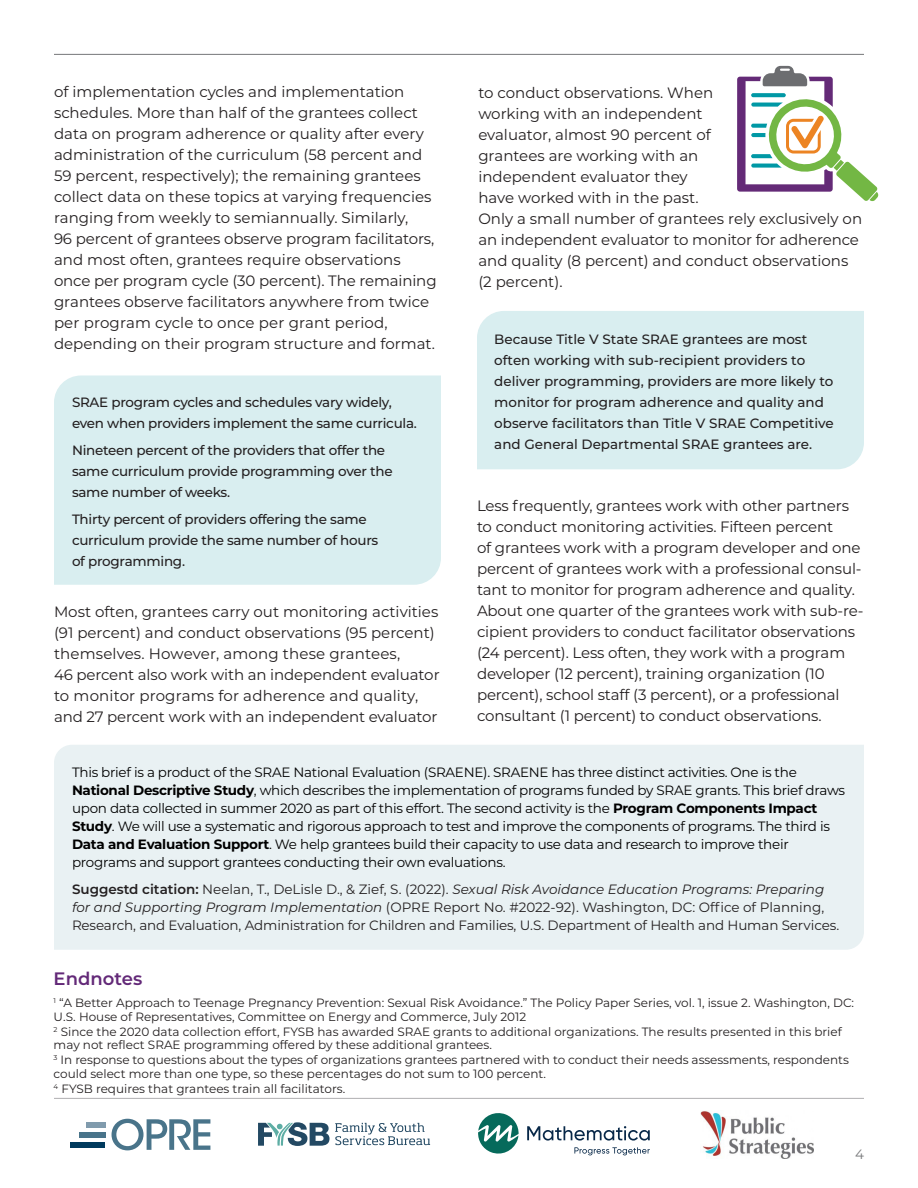
<style>
.page{position:relative;width:918px;height:1188px;background:#fff}
.page>*{position:absolute;margin:0;border:0;box-sizing:border-box;transform-origin:0 0}
.t1{font:600 18px "Montserrat";color:#632978}
.t2{font:15px/21px "Montserrat";letter-spacing:-.01em;color:#231f20}
.t3{font:13.5px/18px "Montserrat";letter-spacing:-.02em;color:#000}
.t4{font:500 13.5px/21px "Montserrat";letter-spacing:-.015em;color:#231f20}
.t5{font:13.5px/18px "Montserrat";letter-spacing:-.01em;color:#231f20}
.t6{font:13.5px "Montserrat";color:#767779}
.t7{font:12px/13.5px "Montserrat";color:#231f20}
.s1{font-weight:700}
.s2{font-weight:600}
.s3{font-style:italic}
</style>
<div class="page">
<hr style="left:54px;top:54px;width:810px;height:1px;background:#767779">
<div style="left:54px;top:745px;width:810px;height:205px;background:#e9f1f3"></div>
<hr style="left:54px;top:1098px;width:810px;height:1px;background:#b0afb1">
<div style="left:477px;top:311px;width:387px;height:158px;background:#d9eef0"></div>
<div style="left:54px;top:376px;width:387px;height:209px;background:#d9eef0"></div>
<svg style="left:737px;top:66px;width:142px;height:136px"></svg>
<svg style="left:112px;top:1119px;width:98px;height:31px"></svg>
<div style="left:86px;top:1122px;width:19px;height:6px;background:#809bad"></div>
<div style="left:79px;top:1132px;width:26px;height:6px;background:#49748a"></div>
<div style="left:70px;top:1142px;width:35px;height:6px;background:#003a5d"></div>
<svg style="left:258px;top:1122px;width:172px;height:24px"></svg>
<svg style="left:478px;top:1113px;width:41px;height:41px"></svg>
<svg style="left:527px;top:1126px;width:123px;height:15px"></svg>
<svg style="left:574px;top:1147px;width:76px;height:8px"></svg>
<img style="left:701px;top:1111px;width:112px;height:48px">
<p class="t2" style="left:54px;top:80px;width:384px">of implementation cycles and implementation schedules. More than half of the grantees collect data on program adherence or quality after every administration of the curriculum (58 percent and 59 percent, respectively); the remaining grantees collect data on these topics at varying frequencies ranging from weekly to semiannually. Similarly,<br>96 percent of grantees observe program facilitators, and most often, grantees require observations once per program cycle (30 percent). The remaining grantees observe facilitators anywhere from twice per program cycle to once per grant period, depending on their program structure and format.</p>
<p class="t4" style="left:72px;top:391px;width:346px">SRAE program cycles and schedules vary widely, even when providers implement the same curricula.</p>
<p class="t4" style="left:72px;top:439px;width:322px">Nineteen percent of the providers that offer the same curriculum provide programming over the same number of weeks.</p>
<p class="t4" style="left:72px;top:508px;width:308px">Thirty percent of providers offering the same curriculum provide the same number of hours of programming.</p>
<p class="t2" style="left:54px;top:601px;width:387px">Most often, grantees carry out monitoring activities (91 percent) and conduct observations (95 percent) themselves. However, among these grantees,<br>46 percent also work with an independent evaluator to monitor programs for adherence and quality, and 27 percent work with an independent evaluator</p>
<p class="t2" style="left:478px;top:81px;width:385px">to conduct observations. When<br>working with an independent<br>evaluator, almost 90 percent of<br>grantees are working with an<br>independent evaluator they<br>have worked with in the past.<br>Only a small number of grantees rely exclusively on an independent evaluator to monitor for adherence and quality (8 percent) and conduct observations (2 percent).</p>
<p class="t4" style="left:494px;top:328px;width:341px">Because Title V State SRAE grantees are most often working with sub-recipient providers to deliver programming, providers are more likely to monitor for program adherence and quality and observe facilitators than Title V SRAE Competitive and General Departmental SRAE grantees are.</p>
<p class="t2" style="left:477px;top:494px;width:388px">Less frequently, grantees work with other partners to conduct monitoring activities. Fifteen percent<br>of grantees work with a program developer and one percent of grantees work with a professional consul&shy;tant to monitor for program adherence and quality.<br>About one quarter of the grantees work with sub-re&shy;cipient providers to conduct facilitator observations (24 percent). Less often, they work with a program developer (12 percent), training organization (10 percent), school staff (3 percent), or a professional consultant (1 percent) to conduct observations.</p>
<p class="t3" style="left:72px;top:763px;width:775px">This brief is a product of the SRAE National Evaluation (SRAENE). SRAENE has three distinct activities. One is the <span class="s1">National Descriptive Study</span>, which describes the implementation of programs funded by SRAE grants. This brief draws upon data collected in summer 2020 as part of this effort. The second activity is the <span class="s1">Program Components Impact Study</span>. We will use a systematic and rigorous approach to test and improve the components of programs. The third is <span class="s1">Data and Evaluation Support</span>. We help grantees build their capacity to use data and research to improve their programs and support grantees conducting their own evaluations.</p>
<p class="t5" style="left:72px;top:880px;width:769px"><span class="s2">Suggestd citation:</span> Neelan, T., DeLisle D., &amp; Zief, S. (2022). <span class="s3">Sexual Risk Avoidance Education Programs: Preparing for and Supporting Program Implementation</span> (OPRE Report No. #2022-92). Washington, DC: Office of Planning,<br>Research, and Evaluation, Administration for Children and Families, U.S. Department of Health and Human Services.</p>
<p class="t1" style="left:54px;top:965px;width:90px">Endnotes</p>
<p class="t7" style="left:54px;top:996px;width:802px"><sup>1</sup> “A Better Approach to Teenage Pregnancy Prevention: Sexual Risk Avoidance.” The Policy Paper Series, vol. 1, issue 2. Washington, DC:<br>U.S. House of Representatives, Committee on Energy and Commerce, July 2012</p>
<p class="t7" style="left:54px;top:1024px;width:790px"><sup>2</sup> Since the 2020 data collection effort, FYSB has awarded SRAE grants to additional organizations. The results presented in this brief may not reflect SRAE programming offered by these additional grantees.</p>
<p class="t7" style="left:54px;top:1053px;width:797px"><sup>3</sup> In response to questions about the types of organizations grantees partnered with to conduct their needs assessments, respondents could select more than one type, so these percentages do not sum to 100 percent.</p>
<p class="t7" style="left:54px;top:1081px;width:293px"><sup>4</sup> FYSB requires that grantees train all facilitators.</p>
<p class="t6" style="left:855px;top:1145px;width:10px">4</p>
</div>
